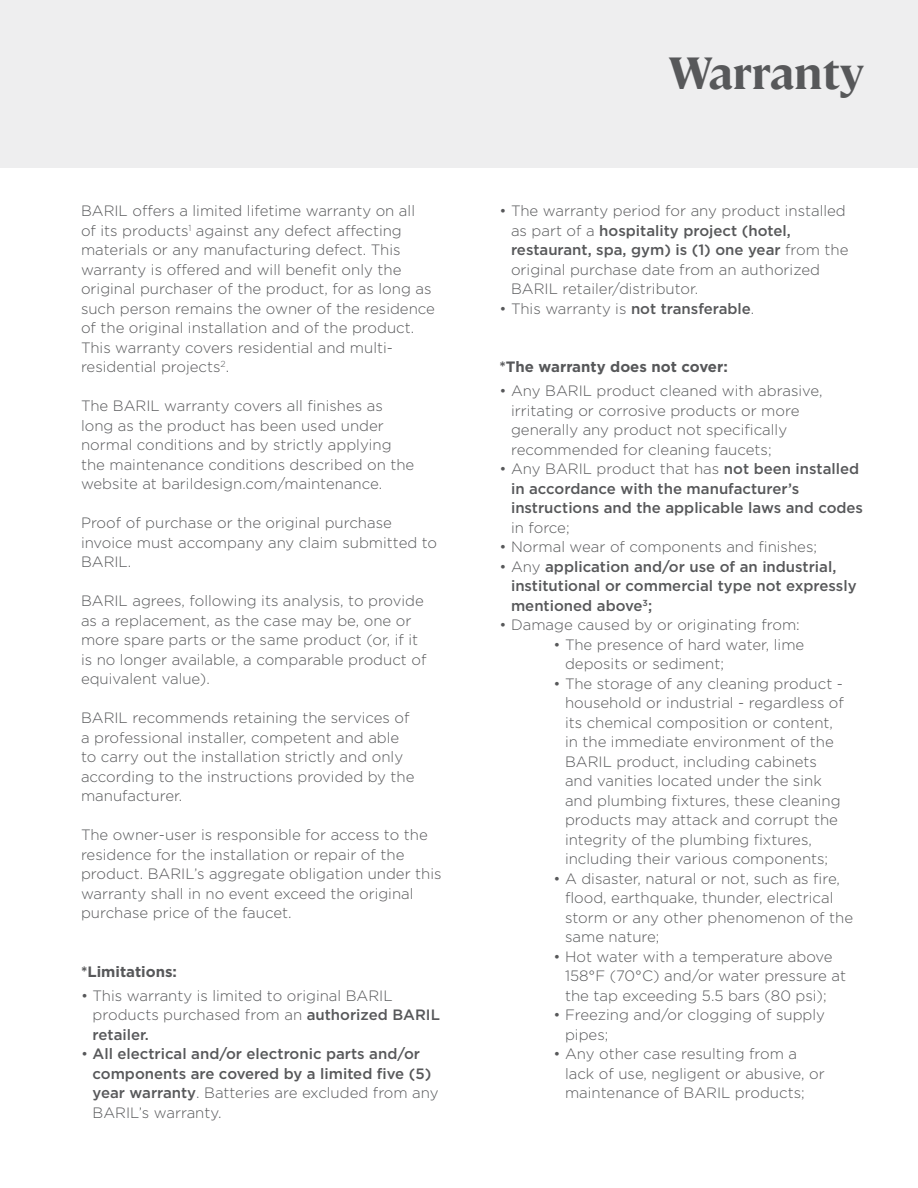
<style>
.page{position:relative;width:918px;height:1188px;background:#fff}
.page>*{position:absolute;margin:0;border:0;box-sizing:border-box;transform-origin:0 0}
.t1{font:700 45px "Cambon";color:#57585a}
.chapeau{font:300 15px/19.5px "Gotham";color:#57585a}
.chapeau-2{font:500 15px/19.5px "Gotham";color:#57585a}
.chapeau-3{font:700 15px "Gotham";color:#57585a}
.s1{font-weight:500}
.s2{font-weight:300}
</style>
<div class="page">
<div style="left:0;top:0;width:918px;height:168px;background:#eeeeef"></div>
<p class="chapeau" style="left:81px;top:201px;width:356px">BARIL offers a limited lifetime warranty on all<br>of its products<sup>1</sup> against any defect affecting materials or any manufacturing defect. This warranty is offered and will benefit only the original purchaser of the product, for as long as such person remains the owner of the residence of the original installation and of the product.<br>This warranty covers residential and multi&shy;residential projects<sup>2</sup>.</p>
<p class="chapeau" style="left:81px;top:396px;width:335px">The BARIL warranty covers all finishes as long as the product has been used under normal conditions and by strictly applying the maintenance conditions described on the website at barildesign.com/maintenance.</p>
<p class="chapeau" style="left:81px;top:513px;width:358px">Proof of purchase or the original purchase invoice must accompany any claim submitted to<br>BARIL.</p>
<p class="chapeau" style="left:81px;top:591px;width:347px">BARIL agrees, following its analysis, to provide as a replacement, as the case may be, one or more spare parts or the same product (or, if it is no longer available, a comparable product of equivalent value).</p>
<p class="chapeau" style="left:81px;top:708px;width:335px">BARIL recommends retaining the services of a professional installer, competent and able to carry out the installation strictly and only according to the instructions provided by the manufacturer.</p>
<p class="chapeau" style="left:81px;top:825px;width:362px">The owner-user is responsible for access to the residence for the installation or repair of the product. BARIL’s aggregate obligation under this warranty shall in no event exceed the original purchase price of the faucet.</p>
<p class="chapeau-3" style="left:81px;top:961px;width:98px">*Limitations:</p>
<p class="chapeau" style="left:93px;top:985px;width:349px;text-indent:-12px">• This warranty is limited to original BARIL products purchased from an <span class="s1">authorized BARIL retailer.</span></p>
<p class="chapeau-2" style="left:93px;top:1044px;width:348px;text-indent:-12px"><span class="s2">•</span> All electrical and/or electronic parts and/or components are covered by a limited five (5) year warranty<span class="s2">. Batteries are excluded from any BARIL’s warranty.</span></p>
<p class="t1" style="left:669px;top:41px;width:197px">Warranty</p>
<p class="chapeau" style="left:511px;top:201px;width:339px;text-indent:-12px">• The warranty period for any product installed as part of a <span class="s1">hospitality project (hotel, restaurant, spa, gym) is (1) one year</span> from the original purchase date from an authorized BARIL retailer/distributor.</p>
<p class="chapeau" style="left:500px;top:298px;width:256px">• This warranty is <span class="s1">not transferable</span>.</p>
<p class="chapeau-3" style="left:499px;top:357px;width:230px">*The warranty does not cover:</p>
<p class="chapeau" style="left:511px;top:381px;width:313px;text-indent:-12px">• Any BARIL product cleaned with abrasive, irritating or corrosive products or more generally any product not specifically recommended for cleaning faucets;</p>
<p class="chapeau-2" style="left:511px;top:459px;width:354px;text-indent:-12px"><span class="s2">• Any BARIL product that has</span> not been installed in accordance with the manufacturer’s instructions and the applicable laws and codes <span class="s2">in force;</span></p>
<p class="chapeau" style="left:500px;top:537px;width:319px">• Normal wear of components and finishes;</p>
<p class="chapeau-2" style="left:511px;top:556px;width:347px;text-indent:-12px"><span class="s2">• Any</span> application and/or use of an industrial, institutional or commercial type not expressly mentioned above<sup>3</sup>;</p>
<p class="chapeau" style="left:500px;top:615px;width:302px">• Damage caused by or originating from:</p>
<p class="chapeau" style="left:565px;top:634px;width:241px;text-indent:-12px">• The presence of hard water, lime deposits or sediment;</p>
<p class="chapeau" style="left:565px;top:673px;width:280px;text-indent:-12px">• The storage of any cleaning product - household or industrial - regardless of its chemical composition or content, in the immediate environment of the BARIL product, including cabinets and vanities located under the sink and plumbing fixtures, these cleaning products may attack and corrupt the integrity of the plumbing fixtures, including their various components;</p>
<p class="chapeau" style="left:565px;top:868px;width:290px;text-indent:-12px">• A disaster, natural or not, such as fire, flood, earthquake, thunder, electrical storm or any other phenomenon of the same nature;</p>
<p class="chapeau" style="left:565px;top:946px;width:282px;text-indent:-12px">• Hot water with a temperature above<br>158°F (70°C) and/or water pressure at the tap exceeding 5.5 bars (80 psi);</p>
<p class="chapeau" style="left:565px;top:1005px;width:262px;text-indent:-12px">• Freezing and/or clogging of supply pipes;</p>
<p class="chapeau" style="left:565px;top:1044px;width:261px;text-indent:-12px">• Any other case resulting from a lack of use, negligent or abusive, or maintenance of BARIL products;</p>
</div>
